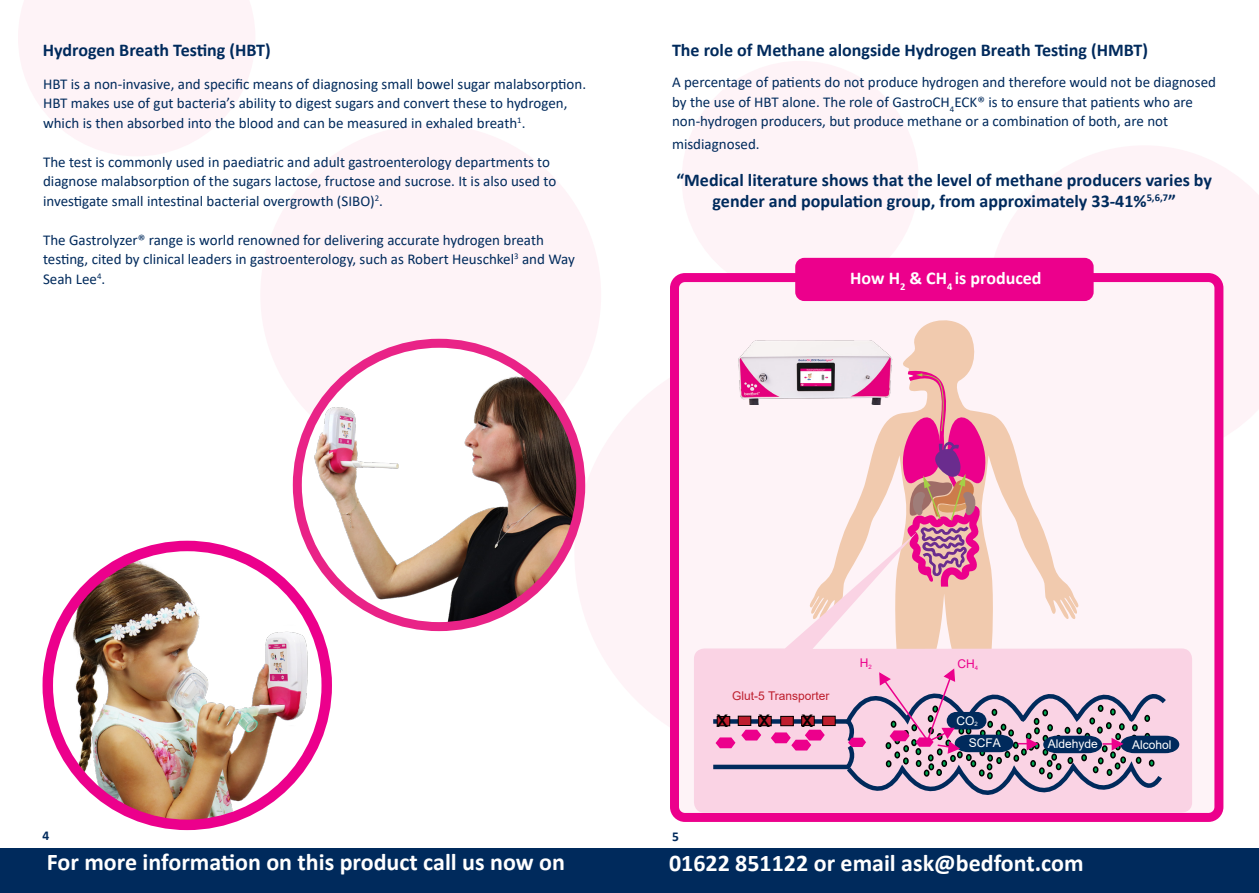
<style>
.page{position:relative;width:1259px;height:893px;background:#fff}
.page>*{position:absolute;margin:0;border:0;box-sizing:border-box;transform-origin:0 0}
.t1{font:700 24px "Calibri";color:#fff}
.t2{font:23.4px "Arial";color:#000}
.t3{font:700 18px/21.6px "Calibri";color:#002a5c;text-align:center}
.t4{font:700 18px "Calibri";color:#fff}
.t5{font:15px/19.5px "Calibri";color:#002a5c}
.t6{font:700 13.5px "Calibri";color:#002a5c}
.t7{font:12px/22.5px "Arial";color:#fff}
.t8{font:12px "Arial";color:#be1e2d}
.t9{font:12px "Arial";color:#ec008c}
</style>
<div class="page">
<div style="left:0;top:848px;width:1259px;height:45px;background:#002a5c"></div>
<div style="left:574px;top:344px;width:416px;height:417px;background:#fef3f7;border-radius:50%"></div>
<div style="left:260px;top:124px;width:341px;height:341px;background:#fef3f7;border-radius:50%"></div>
<svg style="left:18px;top:0;width:237px;height:156px"></svg>
<svg style="left:987px;top:146px;width:272px;height:313px;fill:#fef3f7"></svg>
<div style="left:681px;top:61px;width:238px;height:237px;background:#fef3f7;border-radius:50%"></div>
<div style="left:674px;top:278px;width:545px;height:539px;background:#fef3f7;border-radius:10px"></div>
<div style="left:670px;top:273px;width:553px;height:549px;border:9px solid #ec008c;border-radius:10px"></div>
<svg style="left:844px;top:320px;width:200px;height:212px"></svg>
<svg style="left:901px;top:370px;width:86px;height:162px"></svg>
<svg style="left:694px;top:532px;width:498px;height:281px"></svg>
<svg style="left:842px;top:666px;width:328px;height:156px;background:#e4a2ca"></svg>
<svg style="left:708px;top:717px;width:158px;height:54px;background:#d5a0c5"></svg>
<div style="left:717px;top:716px;width:13px;height:10px;background:#be1e2d"></div>
<div style="left:717px;top:716px;width:13px;height:10px;border:1px solid #000"></div>
<div style="left:738px;top:716px;width:13px;height:9px;background:#be1e2d"></div>
<div style="left:738px;top:716px;width:13px;height:10px;border:1px solid #000"></div>
<div style="left:758px;top:716px;width:13px;height:10px;background:#be1e2d"></div>
<div style="left:758px;top:716px;width:13px;height:10px;border:1px solid #000"></div>
<div style="left:780px;top:716px;width:13px;height:10px;background:#be1e2d"></div>
<div style="left:780px;top:716px;width:13px;height:10px;border:1px solid #000"></div>
<div style="left:801px;top:716px;width:13px;height:9px;background:#be1e2d"></div>
<div style="left:801px;top:716px;width:13px;height:10px;border:1px solid #000"></div>
<div style="left:822px;top:716px;width:13px;height:9px;background:#be1e2d"></div>
<div style="left:822px;top:716px;width:13px;height:10px;border:1px solid #000"></div>
<svg style="left:878px;top:668px;width:302px;height:111px;background:#bda4bb"></svg>
<div style="left:795px;top:258px;width:298px;height:43px;background:#ec008c;border-radius:9px"></div>
<img style="left:738px;top:329px;width:157px;height:76px">
<img style="left:297px;top:343px;width:284px;height:284px;border-radius:142px">
<div style="left:293px;top:339px;width:292px;height:292px;border:9px solid #e92387;border-radius:50%"></div>
<img style="left:48px;top:546px;width:279px;height:279px;border-radius:139px">
<div style="left:43px;top:541px;width:289px;height:289px;border:10px solid #ec008c;border-radius:50%"></div>
<p class="t3" style="left:43px;top:39px;width:229px">Hydrogen Breath Testing (HBT)</p>
<p class="t5" style="left:43px;top:74px;width:545px">HBT is a non-invasive, and specific means of diagnosing small bowel sugar malabsorption.<br>HBT makes use of gut bacteria’s ability to digest sugars and convert these to hydrogen, which is then absorbed into the blood and can be measured in exhaled breath<sup>1</sup>.</p>
<p class="t5" style="left:43px;top:152px;width:515px">The test is commonly used in paediatric and adult gastroenterology departments to diagnose malabsorption of the sugars lactose, fructose and sucrose. It is also used to investigate small intestinal bacterial overgrowth (SIBO)<sup>2</sup>.</p>
<p class="t5" style="left:43px;top:230px;width:533px">The Gastrolyzer® range is world renowned for delivering accurate hydrogen breath testing, cited by clinical leaders in gastroenterology, such as Robert Heuschkel<sup>3</sup> and Way<br>Seah Lee<sup>4</sup>.</p>
<p class="t3" style="left:672px;top:39px;width:477px">The role of Methane alongside Hydrogen Breath Testing (HMBT)</p>
<p class="t5" style="left:672px;top:72px;width:545px">A percentage of patients do not produce hydrogen and therefore would not be diagnosed by the use of HBT alone. The role of GastroCH<sub>4</sub>ECK® is to ensure that patients who are non-hydrogen producers, but produce methane or a combination of both, are not</p>
<p class="t5" style="left:672px;top:134px;width:89px">misdiagnosed.</p>
<p class="t3" style="left:676px;top:169px;width:537px">“Medical literature shows that the level of methane producers varies by gender and population group, from approximately 33-41%<sup>5,6,7</sup>”</p>
<p class="t4" style="left:850px;top:265px;width:193px">How H<sub>2</sub> &amp; CH<sub>4</sub> is produced</p>
<p class="t8" style="left:732px;top:688px;width:99px">Glut-5 Transporter</p>
<h2 class="t2" style="left:716px;top:703px;width:13px">x</h2>
<h2 class="t2" style="left:758px;top:703px;width:13px">x</h2>
<h2 class="t2" style="left:801px;top:702px;width:13px">x</h2>
<p class="t9" style="left:860px;top:655px;width:14px">H<sub>2</sub></p>
<p class="t9" style="left:957px;top:656px;width:22px">CH<sub>4</sub></p>
<p class="t7" style="left:969px;top:709px;width:34px;text-indent:-13px">CO<sub>2<br></sub>SCFA</p>
<p class="t7" style="left:1047px;top:732px;width:52px">Aldehyde</p>
<p class="t7" style="left:1132px;top:733px;width:41px">Alcohol</p>
<p class="t6" style="left:43px;top:826px;width:8px">4</p>
<p class="t6" style="left:672px;top:826px;width:8px">5</p>
<h1 class="t1" style="left:47px;top:845px;width:520px">For more information on this product call us now on</h1>
<h1 class="t1" style="left:669px;top:846px;width:416px">01622 851122 or email ask@bedfont.com</h1>
</div>
